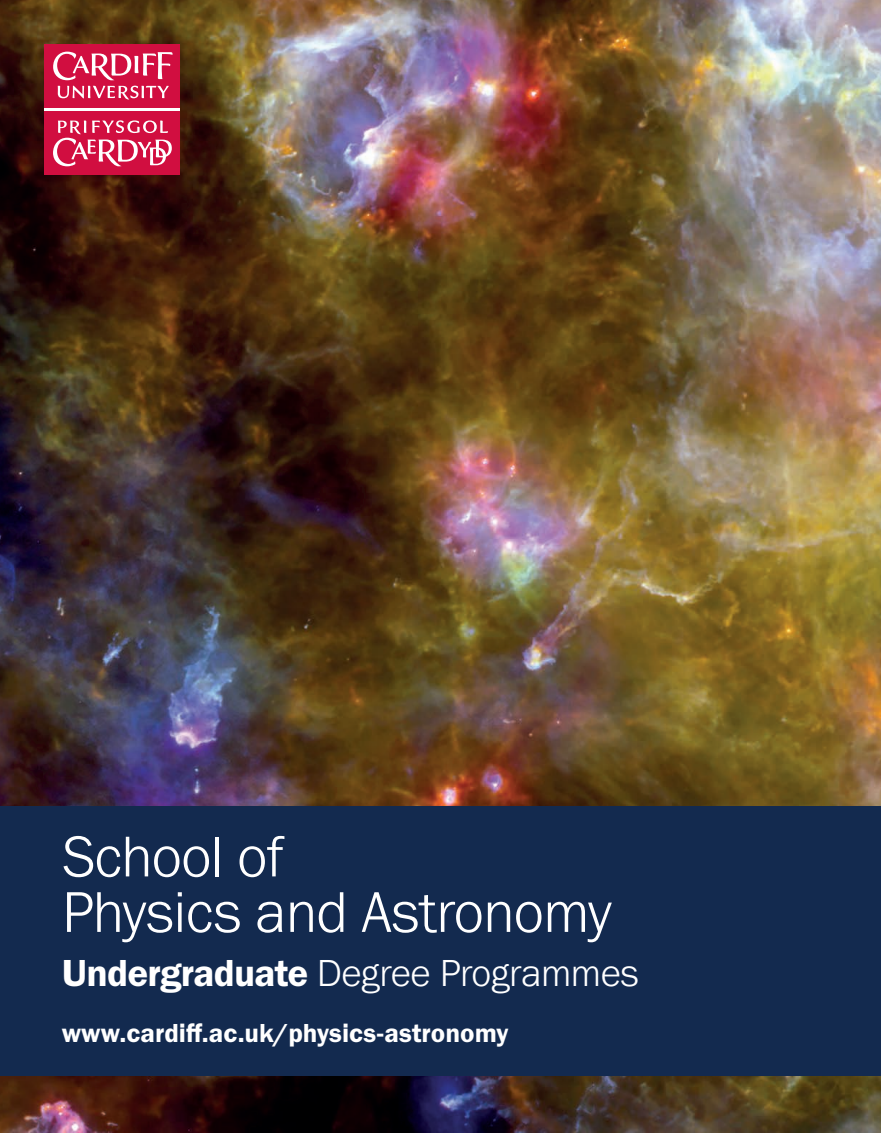
<style>
.page{position:relative;width:881px;height:1133px;background:#fff}
.page>*{position:absolute;margin:0;border:0;box-sizing:border-box;transform-origin:0 0}
.t1{font:300 59.4px/55.5px "Franklin Gothic URW";letter-spacing:-.01em;color:#fff}
.t2{font:300 39px "Franklin Gothic URW";letter-spacing:-.01em;color:#fff}
.t3{font:27px "Franklin Gothic URW Dem";color:#fff}
.s1{font-family:"Franklin Gothic URW Dem";font-weight:400}
</style>
<div class="page">
<img style="left:0;top:0;width:881px;height:1133px">
<hr style="left:44px;top:107px;width:136px;height:4px;background:#fff">
<div style="left:44px;top:111px;width:136px;height:63px;background:#d10e40"></div>
<svg style="left:53px;top:120px;width:119px;height:46px"></svg>
<div style="left:44px;top:44px;width:136px;height:64px;background:#d10e40"></div>
<svg style="left:53px;top:52px;width:119px;height:47px"></svg>
<div style="left:0;top:806px;width:881px;height:269px;background:#132a4f"></div>
<h1 class="t1" style="left:62px;top:827px;width:551px">School of<br>Physics and Astronomy</h1>
<h2 class="t2" style="left:62px;top:948px;width:578px"><span class="s1">Undergraduate</span> Degree Programmes</h2>
<p class="t3" style="left:62px;top:1016px;width:448px">www.cardiff.ac.uk/physics-astronomy</p>
</div>
